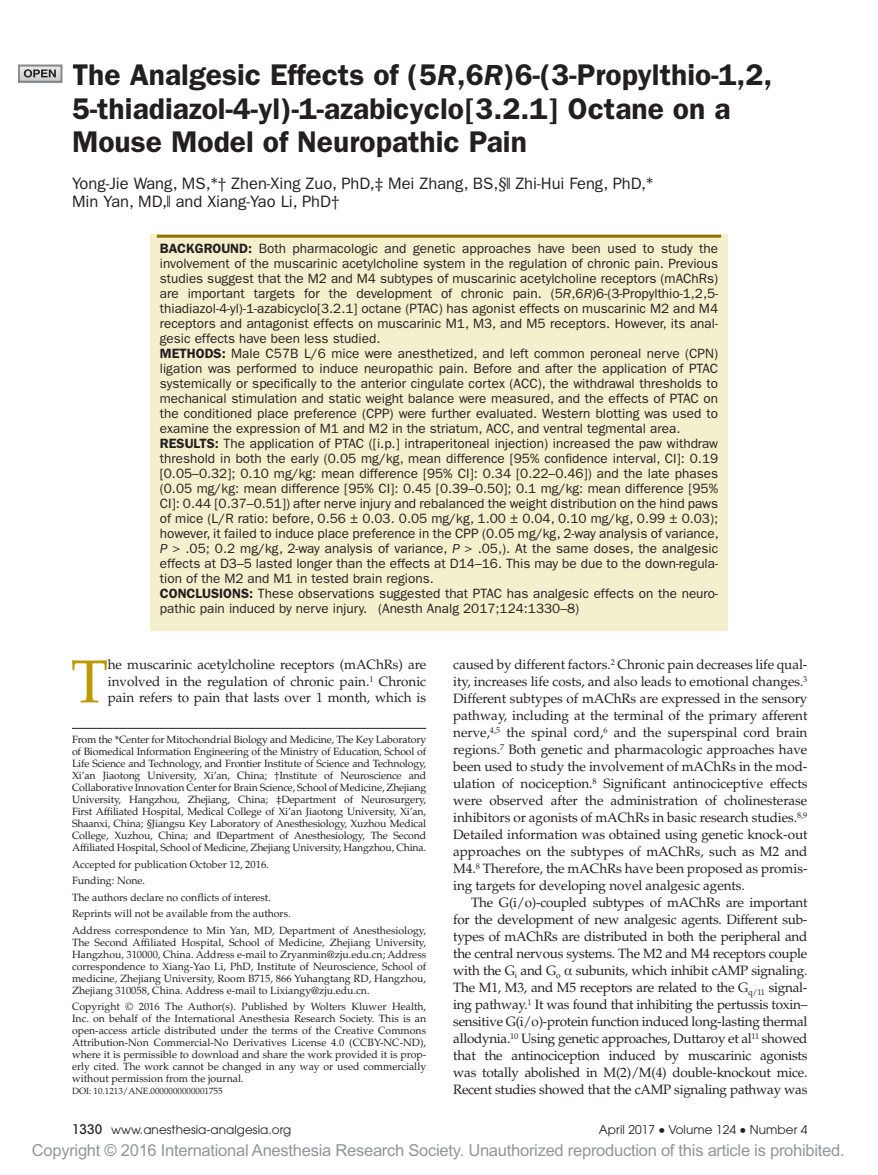
<style>
.page{position:relative;width:878px;height:1175px;background:#fff}
.page>*{position:absolute;margin:0;border:0;box-sizing:border-box;transform-origin:0 0}
.t1{font:60.6px "Palatino LT Std";color:#bc9905}
.t2{font:600 30px/33px "ITC Franklin Gothic Std";color:#231f20}
.t3{font:16.5px "Arial MT Std";letter-spacing:-.015em;color:#939598}
.t4{font:16.5px/18px "ITC Franklin Gothic Std";color:#231f20}
.t5{font:13.5px/15px "ITC Franklin Gothic Std";color:#231f20}
.t6{font:13.5px/17px "Palatino LT Std";letter-spacing:-.005em;color:#231f20;text-align:justify}
.t7{font:12px "Avant Garde";letter-spacing:.005em;color:#231f20}
.t8{font:10.5px/12px "Palatino LT Std";color:#231f20;text-align:justify}
.t9{font:9px "Palatino LT Std";color:#231f20}
.s1{font-style:italic}
.s2{font-family:"Cambria Math"}
.s3{font-family:"Gandhari Unicode"}
.s4{font-weight:600}
.s5{font-weight:500;font-stretch:condensed;font-size:13.5px}
.s6{font-family:"Gandhari Unicode";font-size:18.75px}
</style>
<div class="page">
<div style="left:150px;top:235px;width:578px;height:396px;background:#f4f0cd"></div>
<hr style="left:157px;top:235px;width:564px;height:3px;background:#927100">
<hr style="left:72px;top:728px;width:354px;height:1px;background:#231f20">
<img style="left:18px;top:65px;width:45px;height:18px">
<div style="left:19px;top:65px;width:43px;height:17px;border:1px solid #808285"></div>
<svg style="left:24px;top:69px;width:32px;height:9px"></svg>
<h2 class="t2" style="left:72px;top:59px;width:702px">The Analgesic Effects of (5<span class="s1">R</span>,6<span class="s1">R</span>)6-(3-Propylthio-1,2,<br>5-thiadiazol-4-yl)-1-azabicyclo[3.2.1] Octane on a<br>Mouse Model of Neuropathic Pain</h2>
<p class="t4" style="left:72px;top:174px;width:582px">Yong-Jie Wang, MS,<span class="s2">*†</span> Zhen-Xing Zuo, PhD,<span class="s2">‡</span> Mei Zhang, BS,<span class="s2">§</span><span class="s3">‖</span> Zhi-Hui Feng, PhD,<span class="s2">*<br></span>Min Yan, MD,<span class="s3">‖</span> and Xiang-Yao Li, PhD<span class="s2">†</span></p>
<p class="t5" style="left:160px;top:241px;width:560px"><span class="s4">BACKGROUND:</span> Both pharmacologic and genetic approaches have been used to study the involvement of the muscarinic acetylcholine system in the regulation of chronic pain. Previous studies suggest that the M2 and M4 subtypes of muscarinic acetylcholine receptors (mAChRs) are important targets for the development of chronic pain. (5<span class="s1">R</span>,6<span class="s1">R</span>)6-(3-Propylthio-1,2,5- thiadiazol-4-yl)-1-azabicyclo[3.2.1] octane (PTAC) has agonist effects on muscarinic M2 and M4 receptors and antagonist effects on muscarinic M1, M3, and M5 receptors. However, its anal&shy;gesic effects have been less studied.<br><span class="s4">METHODS:</span> Male C57B L/6 mice were anesthetized, and left common peroneal nerve (CPN) ligation was performed to induce neuropathic pain. Before and after the application of PTAC systemically or specifically to the anterior cingulate cortex (ACC), the withdrawal thresholds to mechanical stimulation and static weight balance were measured, and the effects of PTAC on the conditioned place preference (CPP) were further evaluated. Western blotting was used to examine the expression of M1 and M2 in the striatum, ACC, and ventral tegmental area.<br><span class="s4">RESULTS:</span> The application of PTAC ([i.p.] intraperitoneal injection) increased the paw withdraw threshold in both the early (0.05 mg/kg, mean difference [95% confidence interval, CI]: 0.19 [0.05–0.32]; 0.10 mg/kg: mean difference [95% CI]: 0.34 [0.22–0.46]) and the late phases (0.05 mg/kg: mean difference [95% CI]: 0.45 [0.39–0.50]; 0.1 mg/kg: mean difference [95% CI]: 0.44 [0.37–0.51]) after nerve injury and rebalanced the weight distribution on the hind paws of mice (L/R ratio: before, 0.56 ± 0.03. 0.05 mg/kg, 1.00 ± 0.04, 0.10 mg/kg, 0.99 ± 0.03); however, it failed to induce place preference in the CPP (0.05 mg/kg, 2-way analysis of variance, <span class="s1">P</span> &gt; .05; 0.2 mg/kg, 2-way analysis of variance, <span class="s1">P</span> &gt; .05,). At the same doses, the analgesic effects at D3–5 lasted longer than the effects at D14–16. This may be due to the down-regula&shy;tion of the M2 and M1 in tested brain regions.<br><span class="s4">CONCLUSIONS:</span> These observations suggested that PTAC has analgesic effects on the neuro&shy;pathic pain induced by nerve injury. (Anesth Analg 2017;124:1330–8)</p>
<h1 class="t1" style="left:71px;top:646px;width:39px">T</h1>
<p class="t6" style="left:108px;top:656px;width:320px;line-height:16.5px">he muscarinic acetylcholine receptors (mAChRs) are involved in the regulation of chronic pain.<sup>1</sup> Chronic pain refers to pain that lasts over 1 month, which is</p>
<p class="t6" style="left:453px;top:656px;width:356px">caused by different factors.<sup>2</sup> Chronic pain decreases life qual&shy;ity, increases life costs, and also leads to emotional changes.<sup>3<br></sup>Different subtypes of mAChRs are expressed in the sensory pathway, including at the terminal of the primary afferent nerve,<sup>4,5</sup> the spinal cord,<sup>6</sup> and the superspinal cord brain regions.<sup>7</sup> Both genetic and pharmacologic approaches have been used to study the involvement of mAChRs in the mod&shy;ulation of nociception.<sup>8</sup> Significant antinociceptive effects were observed after the administration of cholinesterase inhibitors or agonists of mAChRs in basic research studies.<sup>8,9<br></sup>Detailed information was obtained using genetic knock-out approaches on the subtypes of mAChRs, such as M2 and M4.<sup>8</sup> Therefore, the mAChRs have been proposed as promis&shy;ing targets for developing novel analgesic agents.</p>
<p class="t6" style="left:453px;top:894px;width:356px;text-indent:18px">The G(i/o)-coupled subtypes of mAChRs are important for the development of new analgesic agents. Different sub&shy;types of mAChRs are distributed in both the peripheral and the central nervous systems. The M2 and M4 receptors couple with the G<sub>i</sub> and G<sub>o</sub> <span class="s3">α</span> subunits, which inhibit cAMP signaling.<br>The M1, M3, and M5 receptors are related to the G<sub>q/11</sub> signal&shy;ing pathway.<sup>1</sup> It was found that inhibiting the pertussis toxin– sensitive G(i/o)-protein function induced long-lasting thermal allodynia.<sup>10</sup> Using genetic approaches, Duttaroy et al<sup>11</sup> showed that the antinociception induced by muscarinic agonists was totally abolished in M(2)/M(4) double-knockout mice.<br>Recent studies showed that the cAMP signaling pathway was</p>
<p class="t8" style="left:72px;top:733px;width:356px">From the <span class="s2">*</span>Center for Mitochondrial Biology and Medicine, The Key Laboratory of Biomedical Information Engineering of the Ministry of Education, School of Life Science and Technology, and Frontier Institute of Science and Technology, Xi’an Jiaotong University, Xi’an, China; <span class="s2">†</span>Institute of Neuroscience and Collaborative Innovation Center for Brain Science, School of Medicine, Zhejiang University, Hangzhou, Zhejiang, China; <span class="s2">‡</span>Department of Neurosurgery, First Affiliated Hospital, Medical College of Xi’an Jiaotong University, Xi’an, Shaanxi, China; <span class="s2">§</span>Jiangsu Key Laboratory of Anesthesiology, Xuzhou Medical College, Xuzhou, China; and <span class="s3">‖</span>Department of Anesthesiology, The Second Affiliated Hospital, School of Medicine, Zhejiang University, Hangzhou, China.</p>
<p class="t8" style="left:72px;top:856px;width:356px;line-height:16.5px;text-align:left">Accepted for publication October 12, 2016.<br>Funding: None.<br>The authors declare no conflicts of interest.<br>Reprints will not be available from the authors.<br>Address correspondence to Min Yan, MD, Department of Anesthesiology,</p>
<p class="t8" style="left:72px;top:936px;width:356px">The Second Affiliated Hospital, School of Medicine, Zhejiang University, Hangzhou, 310000, China. Address e-mail to Zryanmin@zju.edu.cn; Address correspondence to Xiang-Yao Li, PhD, Institute of Neuroscience, School of medicine, Zhejiang University, Room B715, 866 Yuhangtang RD, Hangzhou, Zhejiang 310058, China. Address e-mail to Lixiangy@zju.edu.cn.</p>
<p class="t8" style="left:72px;top:1000px;width:356px">Copyright © 2016 The Author(s). Published by Wolters Kluwer Health, Inc. on behalf of the International Anesthesia Research Society. This is an open-access article distributed under the terms of the Creative Commons Attribution-Non Commercial-No Derivatives License 4.0 (CCBY-NC-ND), where it is permissible to download and share the work provided it is prop&shy;erly cited. The work cannot be changed in any way or used commercially without permission from the journal.</p>
<p class="t9" style="left:72px;top:1085px;width:152px">DOI: 10.1213/ANE.0000000000001755</p>
<p class="t7" style="left:72px;top:1123px;width:221px"><span class="s5">1330</span> www.anesthesia-analgesia.org</p>
<p class="t7" style="left:599px;top:1123px;width:210px">April 2017 <span class="s6">•</span> Volume 124 <span class="s6">•</span> Number 4</p>
<p class="t3" style="left:32px;top:1141px;width:814px">Copyright © 2016 International Anesthesia Research Society. Unauthorized reproduction of this article is prohibited.</p>
</div>
